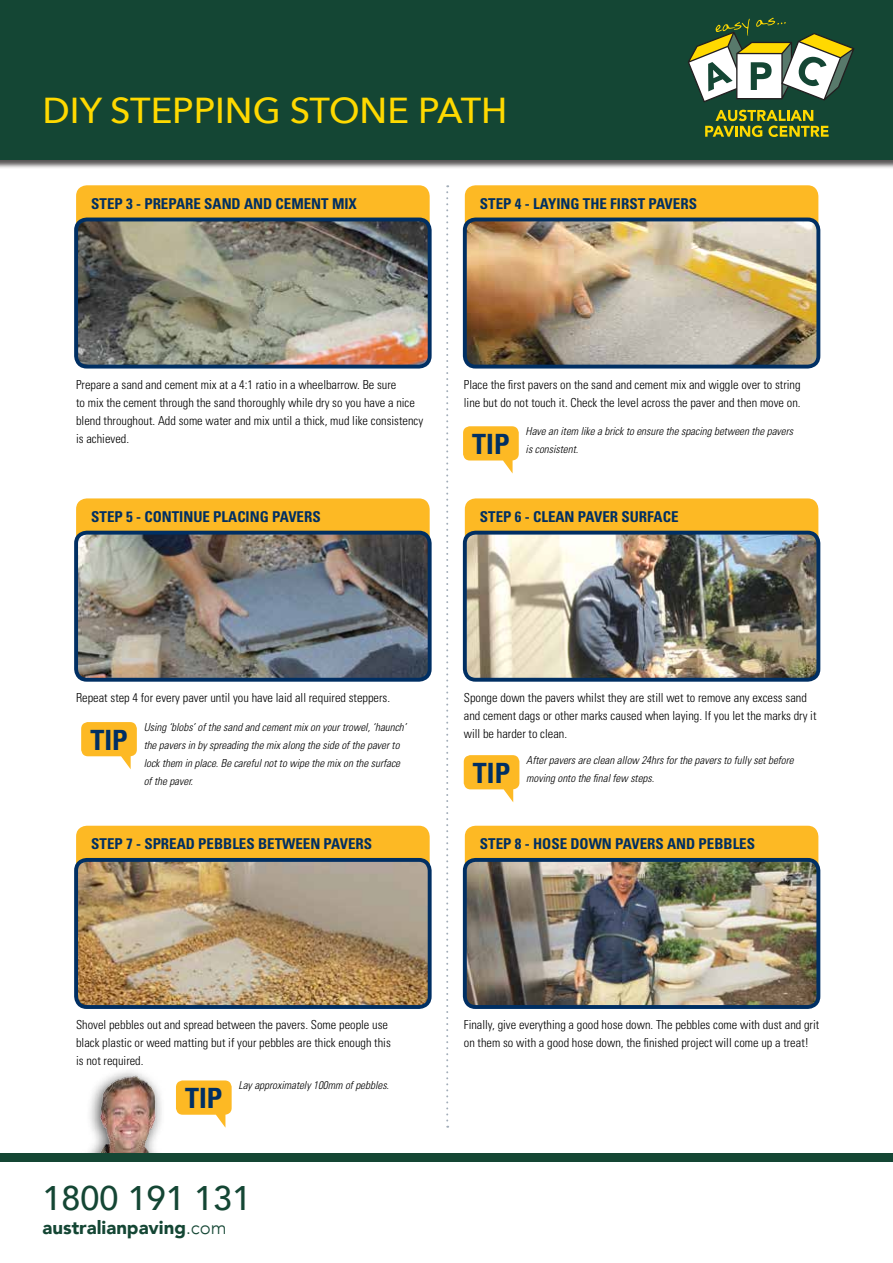
<style>
.page{position:relative;width:893px;height:1263px;background:#fff}
.page>*{position:absolute;margin:0;border:0;box-sizing:border-box;transform-origin:0 0}
.t1{font:500 36px "Avenir Next";color:#ffd900}
.t2{font:500 34.05px "Avenir";color:#144634}
.t3{font:700 condensed 27.9px "Univers";color:#002f63}
.t4{font:900 18.6px "Avenir";color:#144634}
.t5{font:700 condensed 15px "Univers";color:#002f63}
.t6{font:300 condensed 12.45px/17.9px "Univers";color:#000}
.t7{font:italic 300 condensed 11.1px/17.9px "Univers";color:#000}
.s1{font-weight:300}
</style>
<div class="page">
<img style="left:88px;top:1071px;width:130px;height:82px">
<div style="left:465px;top:185px;width:353px;height:147px;background:#fdb924;border-radius:11px"></div>
<div style="left:465px;top:498px;width:353px;height:147px;background:#fdb924;border-radius:11px"></div>
<div style="left:465px;top:826px;width:353px;height:147px;background:#fdb924;border-radius:11px"></div>
<img style="left:465px;top:219px;width:353px;height:148px">
<div style="left:463px;top:218px;width:357px;height:150px;border:4px solid #002f63;border-radius:11px"></div>
<img style="left:465px;top:533px;width:353px;height:144px">
<div style="left:463px;top:531px;width:357px;height:151px;border:4px solid #002f63;border-radius:11px"></div>
<img style="left:468px;top:860px;width:349px;height:144px">
<div style="left:463px;top:858px;width:357px;height:151px;border:4px solid #002f63;border-radius:11px"></div>
<div style="left:76px;top:185px;width:354px;height:147px;background:#fdb924;border-radius:11px"></div>
<div style="left:76px;top:498px;width:354px;height:147px;background:#fdb924;border-radius:11px"></div>
<div style="left:76px;top:826px;width:354px;height:147px;background:#fdb924;border-radius:11px"></div>
<svg style="left:446px;top:185px;width:2px;height:943px"></svg>
<img style="left:76px;top:219px;width:354px;height:144px">
<div style="left:74px;top:218px;width:358px;height:150px;border:4px solid #002f63;border-radius:11px"></div>
<img style="left:76px;top:533px;width:354px;height:144px">
<div style="left:74px;top:531px;width:358px;height:151px;border:4px solid #002f63;border-radius:11px"></div>
<img style="left:76px;top:860px;width:354px;height:144px">
<div style="left:74px;top:858px;width:358px;height:151px;border:4px solid #002f63;border-radius:11px"></div>
<div style="left:463px;top:426px;width:56px;height:34px;background:#fdb924;border-radius:7px"></div>
<div style="left:81px;top:722px;width:56px;height:34px;background:#fdb924;border-radius:7px"></div>
<div style="left:176px;top:1080px;width:56px;height:35px;background:#fdb924;border-radius:7px"></div>
<div style="left:464px;top:755px;width:55px;height:34px;background:#fdb924;border-radius:7px"></div>
<div style="left:0;top:1153px;width:893px;height:8px;background:#144634"></div>
<div style="left:0;top:0;width:893px;height:169px;background:#231f20;opacity:.75"></div>
<div style="left:0;top:0;width:893px;height:159px;background:#144634"></div>
<svg style="left:705px;top:110px;width:124px;height:27px"></svg>
<svg style="left:688px;top:18px;width:166px;height:84px"></svg>
<p class="t1" style="left:43px;top:80px;width:466px">DIY STEPPING STONE PATH</p>
<p class="t5" style="left:91px;top:194px;width:267px">STEP 3 - PREPARE SAND AND CEMENT MIX</p>
<p class="t5" style="left:480px;top:194px;width:218px">STEP 4 - LAYING THE FIRST PAVERS</p>
<p class="t6" style="left:76px;top:375px;width:349px">Prepare a sand and cement mix at a 4:1 ratio in a wheelbarrow. Be sure<br>to mix the cement through the sand thoroughly while dry so you have a nice blend throughout. Add some water and mix until a thick, mud like consistency is achieved.</p>
<p class="t5" style="left:91px;top:507px;width:231px">STEP 5 - CONTINUE PLACING PAVERS</p>
<p class="t6" style="left:464px;top:375px;width:338px">Place the first pavers on the sand and cement mix and wiggle over to string line but do not touch it. Check the level across the paver and then move on.</p>
<p class="t3" style="left:472px;top:427px;width:39px">TIP</p>
<p class="t7" style="left:526px;top:422px;width:269px">Have an item like a brick to ensure the spacing between the pavers is consistent.</p>
<p class="t5" style="left:480px;top:507px;width:200px">STEP 6 - CLEAN PAVER SURFACE</p>
<p class="t6" style="left:76px;top:689px;width:316px">Repeat step 4 for every paver until you have laid all required steppers.</p>
<p class="t3" style="left:90px;top:723px;width:39px">TIP</p>
<p class="t7" style="left:144px;top:718px;width:264px">Using ‘blobs’ of the sand and cement mix on your trowel, ‘haunch’ the pavers in by spreading the mix along the side of the paver to lock them in place. Be careful not to wipe the mix on the surface of the paver.</p>
<p class="t5" style="left:91px;top:834px;width:282px">STEP 7 - SPREAD PEBBLES BETWEEN PAVERS</p>
<p class="t6" style="left:464px;top:689px;width:354px">Sponge down the pavers whilst they are still wet to remove any excess sand and cement dags or other marks caused when laying. If you let the marks dry it will be harder to clean.</p>
<p class="t3" style="left:473px;top:756px;width:39px">TIP</p>
<p class="t7" style="left:526px;top:751px;width:269px">After pavers are clean allow 24hrs for the pavers to fully set before moving onto the final few steps.</p>
<p class="t5" style="left:480px;top:834px;width:277px">STEP 8 - HOSE DOWN PAVERS AND PEBBLES</p>
<p class="t6" style="left:76px;top:1016px;width:316px">Shovel pebbles out and spread between the pavers. Some people use black plastic or weed matting but if your pebbles are thick enough this is not required.</p>
<p class="t3" style="left:185px;top:1081px;width:39px">TIP</p>
<p class="t7" style="left:238px;top:1077px;width:152px">Lay approximately 100mm of pebbles.</p>
<p class="t2" style="left:43px;top:1168px;width:210px">1800 191 131</p>
<p class="t4" style="left:43px;top:1212px;width:186px">australianpaving<span class="s1">.com</span></p>
<p class="t6" style="left:464px;top:1016px;width:357px">Finally, give everything a good hose down. The pebbles come with dust and grit on them so with a good hose down, the finished project will come up a treat!</p>
</div>
